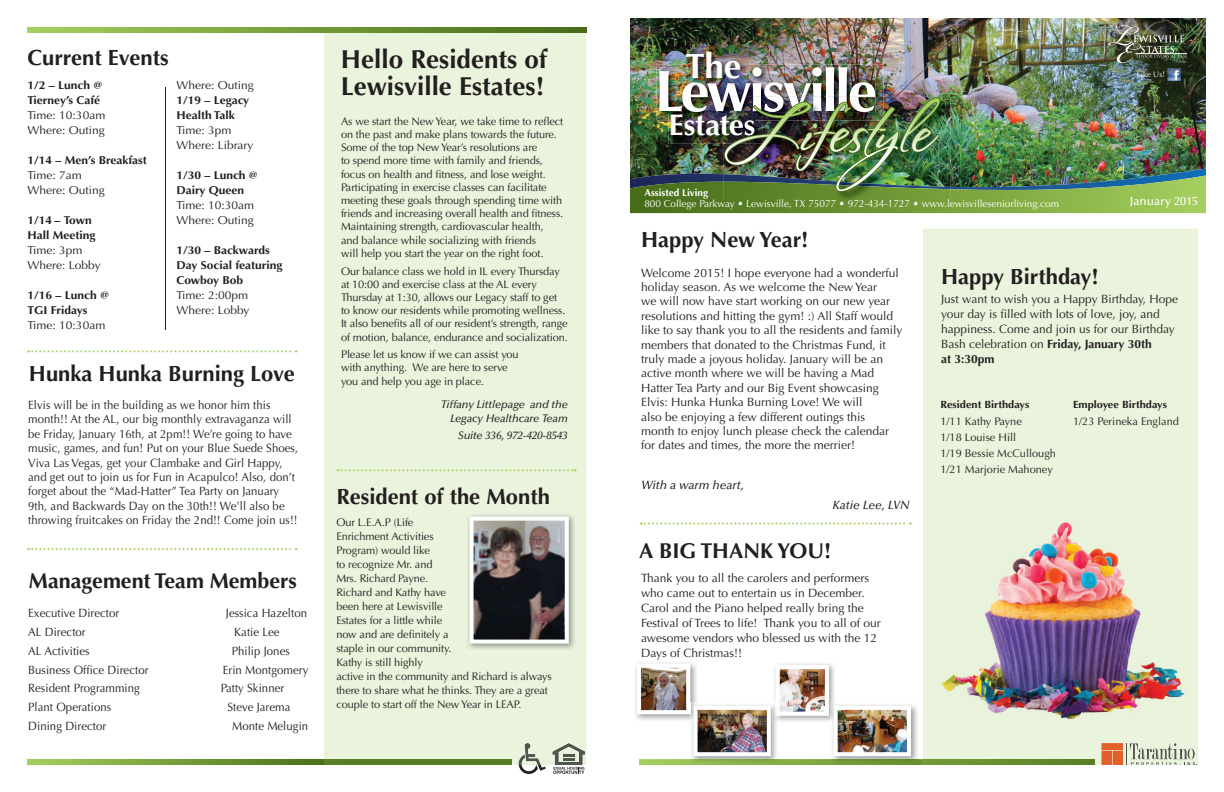
<style>
.page{position:relative;width:1224px;height:792px;background:#fff}
.page>*{position:absolute;margin:0;border:0;box-sizing:border-box;transform-origin:0 0}
.t1{font:69.2px "Stephanie Marie JF";color:#fff}
.t2{font:700 58.5px "Optima LT Std";letter-spacing:-.05em;color:#fff}
.t3{font:700 35.2px "Optima LT Std";color:#fff}
.t4{font:700 29.9px "Optima LT Std";letter-spacing:-.005em;color:#fff}
.t5{font:700 26px/27px "Optima LT Std";color:#231f20}
.t6{font:700 22px "Optima LT Std";color:#231f20}
.t7{font:700 21.5px "Optima LT Std";color:#231f20}
.t8{font:12px/14.4px "Optima LT Std";color:#231f20}
.t9{font:12px/14.4px "Optima LT Std";color:#231f20;scale:.95 1}
.t10{font:italic 500 12px "Optima LT Std";color:#231f20}
.t11{font:500 12px "Optima LT Std";color:#fff}
.t12{font:700 11.4px/15px "Optima LT Std";color:#231f20;scale:1.05 1}
.t13{font:11.4px/15px "Optima LT Std";color:#231f20;scale:1.05 1}
.t14{font:11px/13.2px "Optima LT Std";letter-spacing:-.01em;color:#231f20}
.t15{font:italic 500 11px/13.2px "Optima LT Std";letter-spacing:-.01em;color:#231f20;text-align:right}
.t16{font:700 10.4px "Optima LT Std";color:#231f20;scale:1.05 1}
.t17{font:10px "Optima LT Std";color:#fff}
.t18{font:700 10px "Optima LT Std";color:#fff}
.t19{font:8px "Optima LT Std";color:#fff}
.s1{font-weight:700}
</style>
<div class="page">
<svg style="left:639px;top:759px;width:284px;height:6px"></svg>
<img style="left:630px;top:18px;width:576px;height:79px">
<svg style="left:27px;top:759px;width:297px;height:6px"></svg>
<img style="left:657px;top:65px;width:227px;height:32px">
<img style="left:659px;top:67px;width:216px;height:30px">
<img style="left:684px;top:48px;width:65px;height:19px">
<img style="left:684px;top:67px;width:65px;height:19px">
<img style="left:630px;top:97px;width:576px;height:116px">
<img style="left:1108px;top:25px;width:79px;height:56px">
<div style="left:324px;top:33px;width:262px;height:732px;background:#eaf3dc"></div>
<div style="left:324px;top:759px;width:187px;height:6px;background:#587e25"></div>
<svg style="left:519px;top:743px;width:27px;height:31px"></svg>
<svg style="left:553px;top:743px;width:32px;height:31px"></svg>
<svg style="left:28px;top:27px;width:558px;height:6px"></svg>
<div style="left:923px;top:229px;width:275px;height:536px;background:#eaf3dc"></div>
<svg style="left:923px;top:759px;width:172px;height:6px"></svg>
<svg style="left:1102px;top:743px;width:95px;height:22px"></svg>
<svg style="left:641px;top:523px;width:270px;height:2px"></svg>
<svg style="left:337px;top:469px;width:239px;height:2px"></svg>
<svg style="left:28px;top:350px;width:269px;height:2px"></svg>
<svg style="left:28px;top:548px;width:269px;height:2px"></svg>
<hr style="left:166px;top:87px;width:1px;height:243px;background:#231f20">
<img style="left:939px;top:516px;width:250px;height:208px">
<img style="left:466px;top:513px;width:110px;height:138px">
<img style="left:475px;top:522px;width:89px;height:117px">
<div style="left:470px;top:517px;width:99px;height:127px;border:4px solid #fff"></div>
<img style="left:774px;top:663px;width:61px;height:59px">
<img style="left:776px;top:665px;width:53px;height:51px">
<img style="left:635px;top:662px;width:58px;height:55px">
<img style="left:690px;top:705px;width:89px;height:59px">
<img style="left:772px;top:702px;width:7px;height:21px">
<img style="left:776px;top:702px;width:3px;height:14px">
<img style="left:699px;top:711px;width:67px;height:40px">
<img style="left:637px;top:664px;width:61px;height:58px">
<div style="left:694px;top:706px;width:77px;height:50px;border:4px solid #fff"></div>
<img style="left:830px;top:705px;width:89px;height:59px">
<img style="left:830px;top:702px;width:7px;height:21px">
<img style="left:839px;top:711px;width:67px;height:40px">
<div style="left:834px;top:706px;width:77px;height:50px;border:4px solid #fff"></div>
<h3 class="t6" style="left:28px;top:45px;width:143px">Current Events</h3>
<p class="t12" style="left:28px;top:78px;width:73px">1/2 – Lunch @<br>Tierney’s Café</p>
<p class="t13" style="left:28px;top:108px;width:76px">Time: 10:30am<br>Where: Outing</p>
<p class="t12" style="left:28px;top:153px;width:115px">1/14 – Men’s Breakfast</p>
<p class="t13" style="left:28px;top:168px;width:75px">Time: 7am<br>Where: Outing</p>
<p class="t12" style="left:28px;top:213px;width:66px">1/14 – Town<br>Hall Meeting</p>
<p class="t13" style="left:28px;top:243px;width:71px">Time: 3pm<br>Where: Lobby</p>
<p class="t12" style="left:28px;top:288px;width:79px">1/16 – Lunch @<br>TGI Fridays</p>
<p class="t13" style="left:28px;top:318px;width:76px">Time: 10:30am</p>
<p class="t13" style="left:176px;top:78px;width:75px">Where: Outing</p>
<p class="t12" style="left:176px;top:93px;width:71px">1/19 – Legacy<br>Health Talk</p>
<p class="t13" style="left:176px;top:123px;width:75px">Time: 3pm<br>Where: Library</p>
<p class="t12" style="left:176px;top:168px;width:79px">1/30 – Lunch @<br>Dairy Queen</p>
<p class="t13" style="left:176px;top:198px;width:76px">Time: 10:30am<br>Where: Outing</p>
<p class="t12" style="left:176px;top:243px;width:103px">1/30 – Backwards<br>Day Social featuring<br>Cowboy Bob</p>
<p class="t13" style="left:176px;top:288px;width:71px">Time: 2:00pm<br>Where: Lobby</p>
<h3 class="t6" style="left:29px;top:361px;width:267px">Hunka Hunka Burning Love</h3>
<p class="t9" style="left:28px;top:398px;width:286px">Elvis will be in the building as we honor him this month!! At the AL, our big monthly extravaganza will be Friday, January 16th, at 2pm!! We’re going to have music, games, and fun! Put on your Blue Suede Shoes, Viva Las Vegas, get your Clambake and Girl Happy, and get out to join us for Fun in Acapulco! Also, don’t forget about the “Mad-Hatter” Tea Party on January 9th, and Backwards Day on the 30th!! We’ll also be throwing fruitcakes on Friday the 2nd!! Come join us!!</p>
<h3 class="t7" style="left:29px;top:569px;width:270px">Management Team Members</h3>
<p class="t9" style="left:28px;top:606px;width:98px">Executive Director</p>
<p class="t9" style="left:226px;top:606px;width:87px">Jessica Hazelton</p>
<p class="t9" style="left:28px;top:625px;width:62px">AL Director</p>
<p class="t9" style="left:234px;top:625px;width:49px">Katie Lee</p>
<p class="t9" style="left:28px;top:644px;width:66px">AL Activities</p>
<p class="t9" style="left:232px;top:644px;width:63px">Philip Jones</p>
<p class="t9" style="left:28px;top:662px;width:128px">Business Office Director</p>
<p class="t9" style="left:223px;top:662px;width:92px">Erin Montgomery</p>
<p class="t9" style="left:28px;top:681px;width:119px">Resident Programming</p>
<p class="t9" style="left:221px;top:681px;width:68px">Patty Skinner</p>
<p class="t9" style="left:28px;top:700px;width:89px">Plant Operations</p>
<p class="t9" style="left:227px;top:700px;width:68px">Steve Jarema</p>
<p class="t9" style="left:28px;top:719px;width:84px">Dining Director</p>
<p class="t9" style="left:232px;top:719px;width:82px">Monte Melugin</p>
<h3 class="t5" style="left:341px;top:46px;width:208px">Hello Residents of<br>Lewisville Estates!</h3>
<p class="t14" style="left:341px;top:115px;width:224px">As we start the New Year, we take time to reflect on the past and make plans towards the future.<br>Some of the top New Year’s resolutions are<br>to spend more time with family and friends, focus on health and fitness, and lose weight.<br>Participating in exercise classes can facilitate meeting these goals through spending time with friends and increasing overall health and fitness.<br>Maintaining strength, cardiovascular health, and balance while socializing with friends<br>will help you start the year on the right foot.</p>
<p class="t14" style="left:341px;top:264px;width:228px">Our balance class we hold in IL every Thursday at 10:00 and exercise class at the AL every Thursday at 1:30, allows our Legacy staff to get to know our residents while promoting wellness.<br>It also benefits all of our resident’s strength, range of motion, balance, endurance and socialization.</p>
<p class="t14" style="left:341px;top:348px;width:179px">Please let us know if we can assist you with anything. We are here to serve you and help you age in place.</p>
<p class="t15" style="left:441px;top:398px;width:129px">Tiffany Littlepage and the<br>Legacy Healthcare Team</p>
<p class="t15" style="left:458px;top:429px;width:112px">Suite 336, 972-420-8543</p>
<h3 class="t6" style="left:336px;top:484px;width:215px">Resident of the Month</h3>
<p class="t14" style="left:336px;top:515px;width:217px;line-height:14px">Our L.E.A.P (Life<br>Enrichment Activities<br>Program) would like<br>to recognize Mr. and<br>Mrs. Richard Payne.<br>Richard and Kathy have<br>been here at Lewisville<br>Estates for a little while<br>now and are definitely a<br>staple in our community.<br>Kathy is still highly<br>active in the community and Richard is always there to share what he thinks. They are a great couple to start off the New Year in LEAP.</p>
<h3 class="t3" style="left:685px;top:45px;width:57px">The</h3>
<h3 class="t4" style="left:669px;top:107px;width:88px">Estates</h3>
<h2 class="t2" style="left:654px;top:57px;width:224px">Lewisville</h2>
<h1 class="t1" style="left:724px;top:87px;width:215px">Lifestyle</h1>
<p class="t18" style="left:644px;top:187px;width:65px">Assisted Living</p>
<p class="t17" style="left:644px;top:198px;width:416px">800 College Parkway • Lewisville, TX 75077 • 972-434-1727 • www.lewisvilleseniorliving.com</p>
<h3 class="t6" style="left:641px;top:227px;width:169px">Happy New Year!</h3>
<p class="t19" style="left:1137px;top:70px;width:30px">Like Us!</p>
<p class="t11" style="left:1130px;top:195px;width:70px">January 2015</p>
<p class="t8" style="left:641px;top:266px;width:263px">Welcome 2015! I hope everyone had a wonderful holiday season. As we welcome the New Year<br>we will now have start working on our new year resolutions and hitting the gym! :) All Staff would like to say thank you to all the residents and family members that donated to the Christmas Fund, it truly made a joyous holiday. January will be an active month where we will be having a Mad Hatter Tea Party and our Big Event showcasing Elvis: Hunka Hunka Burning Love! We will<br>also be enjoying a few different outings this<br>month to enjoy lunch please check the calendar for dates and times, the more the merrier!</p>
<p class="t10" style="left:641px;top:478px;width:104px">With a warm heart,</p>
<p class="t10" style="left:832px;top:498px;width:79px">Katie Lee, LVN</p>
<h3 class="t7" style="left:639px;top:538px;width:194px">A BIG THANK YOU!</h3>
<p class="t8" style="left:641px;top:570px;width:241px;line-height:15px">Thank you to all the carolers and performers who came out to entertain us in December.<br>Carol and the Piano helped really bring the Festival of Trees to life! Thank you to all of our awesome vendors who blessed us with the 12<br>Days of Christmas!!</p>
<h3 class="t6" style="left:941px;top:264px;width:159px">Happy Birthday!</h3>
<p class="t8" style="left:941px;top:292px;width:239px;line-height:15px">Just want to wish you a Happy Birthday, Hope your day is filled with lots of love, joy, and happiness. Come and join us for our Birthday Bash celebration on <span class="s1">Friday, January 30th<br>at 3:30pm</span></p>
<p class="t16" style="left:940px;top:398px;width:86px">Resident Birthdays</p>
<p class="t14" style="left:940px;top:414px;width:117px;line-height:16px">1/11 Kathy Payne<br>1/18 Louise Hill<br>1/19 Bessie McCullough<br>1/21 Marjorie Mahoney</p>
<p class="t16" style="left:1073px;top:398px;width:91px">Employee Birthdays</p>
<p class="t14" style="left:1073px;top:415px;width:107px">1/23 Perineka England</p>
</div>
